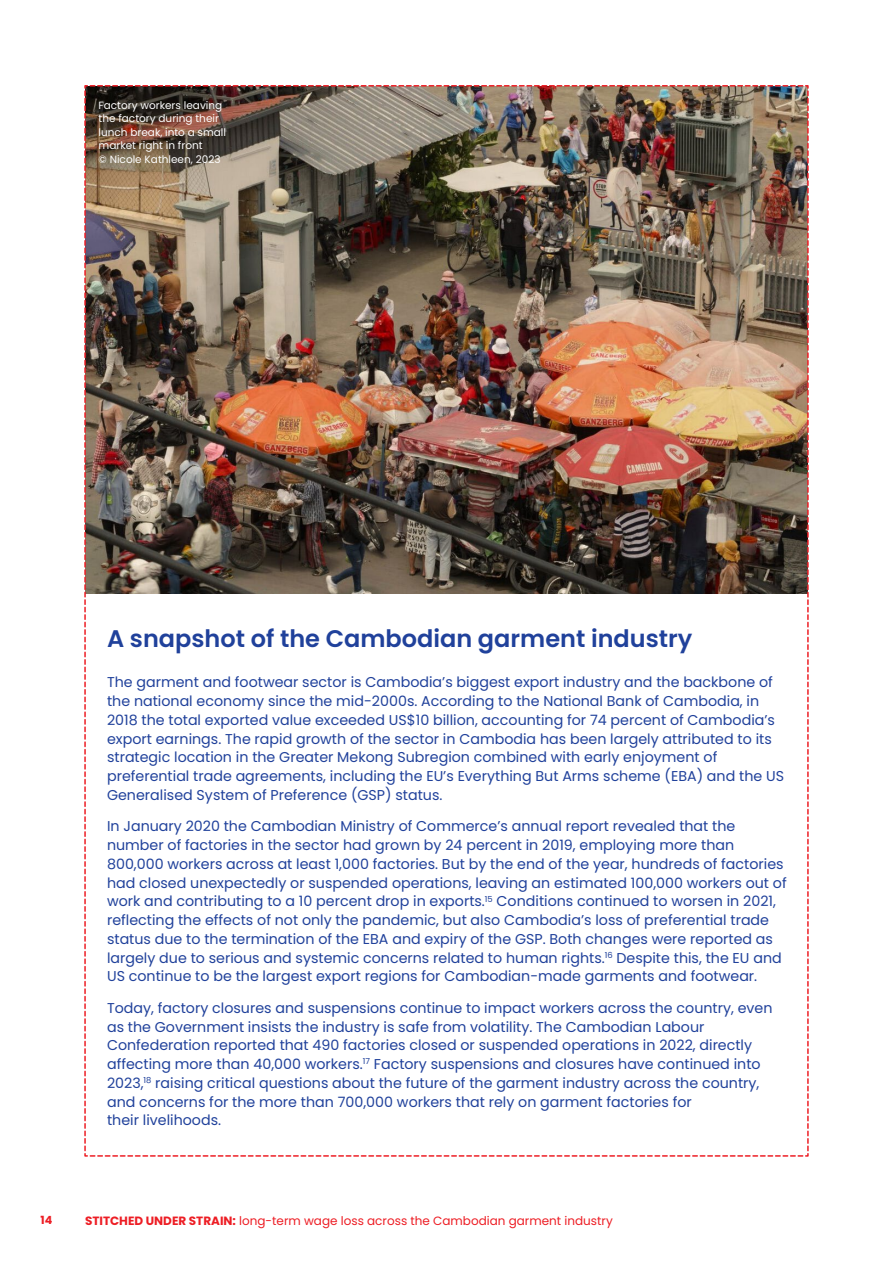
<style>
.page{position:relative;width:893px;height:1263px;background:#fff}
.page>*{position:absolute;margin:0;border:0;box-sizing:border-box;transform-origin:0 0}
.t1{font:600 24px "Poppins";color:#20419b}
.t2{font:14.25px/18.8px "Poppins";color:#20419b}
.t3{font:12px "Poppins";color:#ed1d24}
.t4{font:700 11.25px "Poppins";color:#ed1d24}
.t5{font:10.5px/13.5px "Poppins";color:#fff}
.s1{font-weight:700}
</style>
<div class="page">
<img style="left:84px;top:85px;width:725px;height:1072px">
<p class="t5" style="left:99px;top:98px;width:129px">Factory workers leaving the factory during their lunch break, into a small market right in front<br>© Nicole Kathleen, 2023</p>
<h1 class="t1" style="left:107px;top:625px;width:587px">A snapshot of the Cambodian garment industry</h1>
<p class="t2" style="left:107px;top:673px;width:679px">The garment and footwear sector is Cambodia’s biggest export industry and the backbone of the national economy since the mid-2000s. According to the National Bank of Cambodia, in 2018 the total exported value exceeded US$10 billion, accounting for 74 percent of Cambodia’s export earnings. The rapid growth of the sector in Cambodia has been largely attributed to its strategic location in the Greater Mekong Subregion combined with early enjoyment of preferential trade agreements, including the EU’s Everything But Arms scheme (EBA) and the US Generalised System of Preference (GSP) status.</p>
<p class="t2" style="left:107px;top:817px;width:681px">In January 2020 the Cambodian Ministry of Commerce’s annual report revealed that the number of factories in the sector had grown by 24 percent in 2019, employing more than 800,000 workers across at least 1,000 factories. But by the end of the year, hundreds of factories had closed unexpectedly or suspended operations, leaving an estimated 100,000 workers out of work and contributing to a 10 percent drop in exports.<sup>15</sup> Conditions continued to worsen in 2021, reflecting the effects of not only the pandemic, but also Cambodia’s loss of preferential trade status due to the termination of the EBA and expiry of the GSP. Both changes were reported as largely due to serious and systemic concerns related to human rights.<sup>16</sup> Despite this, the EU and US continue to be the largest export regions for Cambodian-made garments and footwear.</p>
<p class="t2" style="left:107px;top:998px;width:667px">Today, factory closures and suspensions continue to impact workers across the country, even as the Government insists the industry is safe from volatility. The Cambodian Labour Confederation reported that 490 factories closed or suspended operations in 2022, directly affecting more than 40,000 workers.<sup>17</sup> Factory suspensions and closures have continued into 2023,<sup>18</sup> raising critical questions about the future of the garment industry across the country, and concerns for the more than 700,000 workers that rely on garment factories for<br>their livelihoods.</p>
<p class="t4" style="left:41px;top:1213px;width:13px">14</p>
<p class="t3" style="left:85px;top:1213px;width:529px"><span class="s1">STITCHED UNDER STRAIN:</span> long-term wage loss across the Cambodian garment industry</p>
</div>
